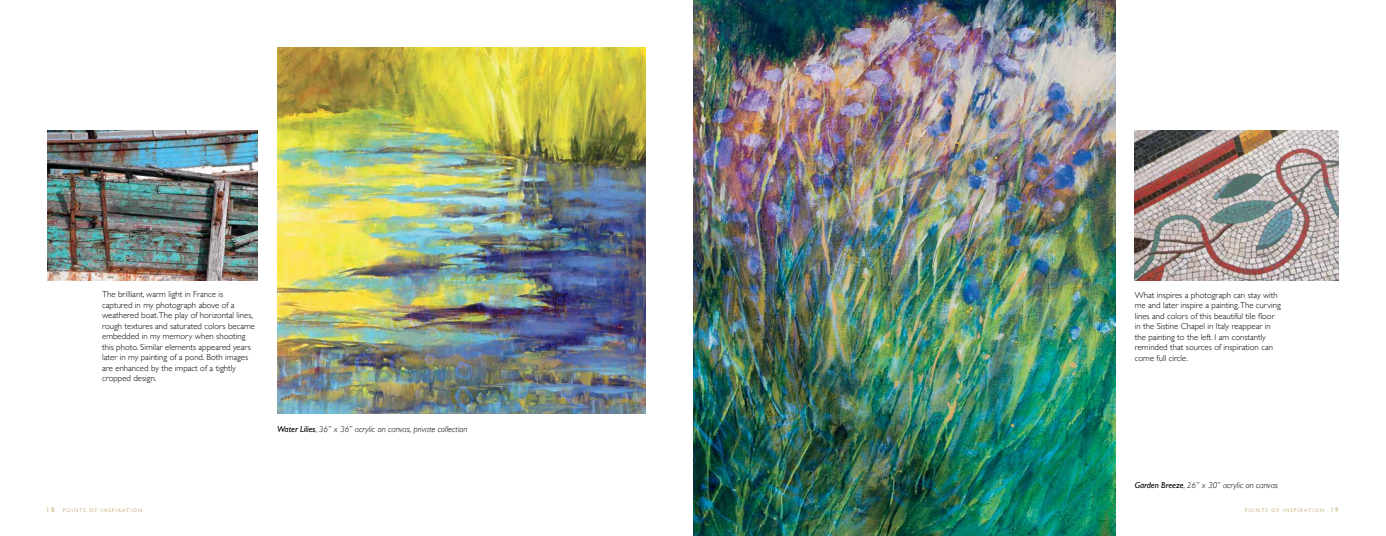
<style>
.page{position:relative;width:1386px;height:536px;background:#fff}
.page>*{position:absolute;margin:0;border:0;box-sizing:border-box;transform-origin:0 0}
.t1{font:300 8.75px/10.5px "Gill Sans";color:#000}
.t2{font:italic 300 8.75px "Gill Sans";color:#000}
.t3{font:5.25px "Gill Sans";letter-spacing:.2em;color:#c8b783}
.s1{font-weight:400}
.s2{font-size:7px}
</style>
<div class="page">
<img style="left:693px;top:0;width:423px;height:536px">
<img style="left:277px;top:47px;width:369px;height:366px">
<img style="left:47px;top:130px;width:211px;height:150px">
<img style="left:1135px;top:130px;width:204px;height:150px">
<p class="t1" style="left:102px;top:289px;width:154px">The brilliant, warm light in France is captured in my photograph above of a weathered boat.The play of horizontal lines, rough textures and saturated colors became embedded in my memory when shooting this photo. Similar elements appeared years later in my painting of a pond. Both images are enhanced by the impact of a tightly cropped design.</p>
<p class="t2" style="left:277px;top:424px;width:192px"><span class="s1">Water Lilies</span>, 36” x 36” acrylic on canvas, private collection</p>
<p class="t1" style="left:1135px;top:289px;width:147px">What inspires a photograph can stay with me and later inspire a painting.The curving lines and colors of this beautiful tile floor in the Sistine Chapel in Italy reappear in the painting to the left. I am constantly reminded that sources of inspiration can come full circle.</p>
<p class="t2" style="left:1135px;top:480px;width:145px"><span class="s1">Garden Breeze</span>, 26” x 30” acrylic on canvas</p>
<p class="t3" style="left:46px;top:507px;width:98px"><span class="s2">18</span> POINTS OF INSPIRATION</p>
<p class="t3" style="left:1245px;top:507px;width:96px">POINTS OF INSPIRATION <span class="s2">19</span></p>
</div>
